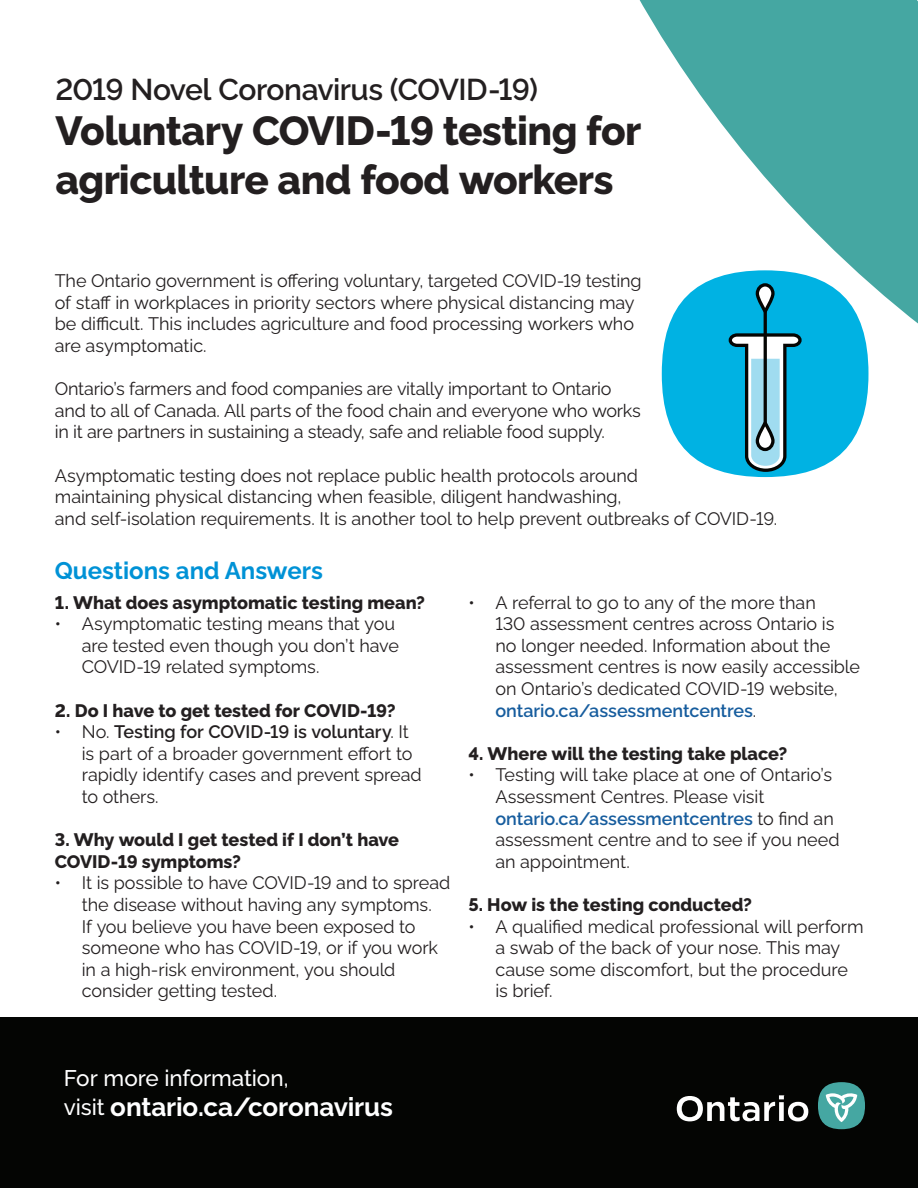
<style>
.page{position:relative;width:918px;height:1188px;background:#fff}
.page>*{position:absolute;margin:0;border:0;box-sizing:border-box;transform-origin:0 0}
.t1{font:800 40.5px "Algomabeta";letter-spacing:-.015em;color:#231f20}
.t2{font:600 30px "Algomabeta";letter-spacing:-.02em;color:#231f20}
.t3{font:700 26.1px "Algomabeta";letter-spacing:-.005em;color:#fff}
.t4{font:700 24px "Algomabeta";color:#0092d6}
.t5{font:500 22.5px "Algomabeta";letter-spacing:-.005em;color:#fff}
.t6{font:18px/21.6px "Algomabeta";letter-spacing:-.005em;color:#231f20}
.t7{font:800 18px/21.6px "Algomabeta";color:#231f20}
.s1{font-weight:600}
.s2{font-weight:600;color:#175d9e}
.s3{font-weight:500;font-size:22.5px}
</style>
<div class="page">
<svg style="left:639px;top:0;width:279px;height:367px;fill:#45a7a2"></svg>
<div style="left:0;top:1017px;width:918px;height:171px;background:#040503"></div>
<div style="left:818px;top:1082px;width:47px;height:47px;background:#45a7a2;border-radius:50%"></div>
<svg style="left:826px;top:1093px;width:31px;height:29px"></svg>
<svg style="left:677px;top:1095px;width:131px;height:26px"></svg>
<div style="left:662px;top:270px;width:206px;height:207px;background:#00b2e3;border-radius:50%"></div>
<svg style="left:755px;top:283px;width:20px;height:32px"></svg>
<svg style="left:727px;top:332px;width:76px;height:142px"></svg>
<hr style="left:764px;top:311px;width:3px;height:113px;background:#040503">
<h1 class="t2" style="left:56px;top:66px;width:484px">2019 Novel Coronavirus (COVID-19)</h1>
<h1 class="t1" style="left:56px;top:100px;width:587px">Voluntary COVID-19 testing for</h1>
<h1 class="t1" style="left:56px;top:148px;width:559px">agriculture and food workers</h1>
<p class="t6" style="left:55px;top:268px;width:588px">The Ontario government is offering voluntary, targeted COVID-19 testing of staff in workplaces in priority sectors where physical distancing may be difficult. This includes agriculture and food processing workers who are asymptomatic.</p>
<p class="t6" style="left:55px;top:376px;width:588px">Ontario’s farmers and food companies are vitally important to Ontario and to all of Canada. All parts of the food chain and everyone who works in it are partners in sustaining a steady, safe and reliable food supply.</p>
<p class="t6" style="left:55px;top:463px;width:724px">Asymptomatic testing does not replace public health protocols around<br>maintaining physical distancing when feasible, diligent handwashing,<br>and self-isolation requirements. It is another tool to help prevent outbreaks of COVID-19.</p>
<h2 class="t4" style="left:55px;top:552px;width:270px">Questions and Answers</h2>
<p class="t7" style="left:55px;top:590px;width:372px">1. What does asymptomatic testing mean?</p>
<p class="t6" style="left:82px;top:611px;width:319px;text-indent:-27px">• Asymptomatic testing means that you are tested even though you don’t have<br>COVID-19 related symptoms.</p>
<p class="t7" style="left:55px;top:698px;width:342px">2. Do I have to get tested for COVID-19?</p>
<p class="t6" style="left:82px;top:719px;width:341px;text-indent:-27px">• No. <span class="s1">Testing for COVID-19 is voluntary</span>. It is part of a broader government effort to rapidly identify cases and prevent spread to others.</p>
<p class="t7" style="left:55px;top:827px;width:346px">3. Why would I get tested if I don’t have<br>COVID-19 symptoms?</p>
<p class="t6" style="left:82px;top:870px;width:370px;text-indent:-27px">• It is possible to have COVID-19 and to spread the disease without having any symptoms.<br>If you believe you have been exposed to someone who has COVID-19, or if you work in a high-risk environment, you should consider getting tested.</p>
<p class="t6" style="left:495px;top:590px;width:366px;text-indent:-27px">• A referral to go to any of the more than<br>130 assessment centres across Ontario is no longer needed. Information about the assessment centres is now easily accessible on Ontario’s dedicated COVID-19 website, <span class="s2">ontario.ca/assessmentcentres</span>.</p>
<p class="t7" style="left:468px;top:741px;width:321px">4. Where will the testing take place?</p>
<p class="t6" style="left:495px;top:762px;width:346px;text-indent:-27px">• Testing will take place at one of Ontario’s Assessment Centres. Please visit <span class="s2">ontario.ca/assessmentcentres</span> to find an assessment centre and to see if you need an appointment.</p>
<p class="t7" style="left:468px;top:892px;width:285px">5. How is the testing conducted?</p>
<p class="t6" style="left:495px;top:914px;width:370px;text-indent:-27px">• A qualified medical professional will perform a swab of the back of your nose. This may cause some discomfort, but the procedure is brief.</p>
<p class="t5" style="left:64px;top:1061px;width:226px">For more information,</p>
<h3 class="t3" style="left:64px;top:1087px;width:331px"><span class="s3">visit</span> ontario.ca/coronavirus</h3>
</div>
